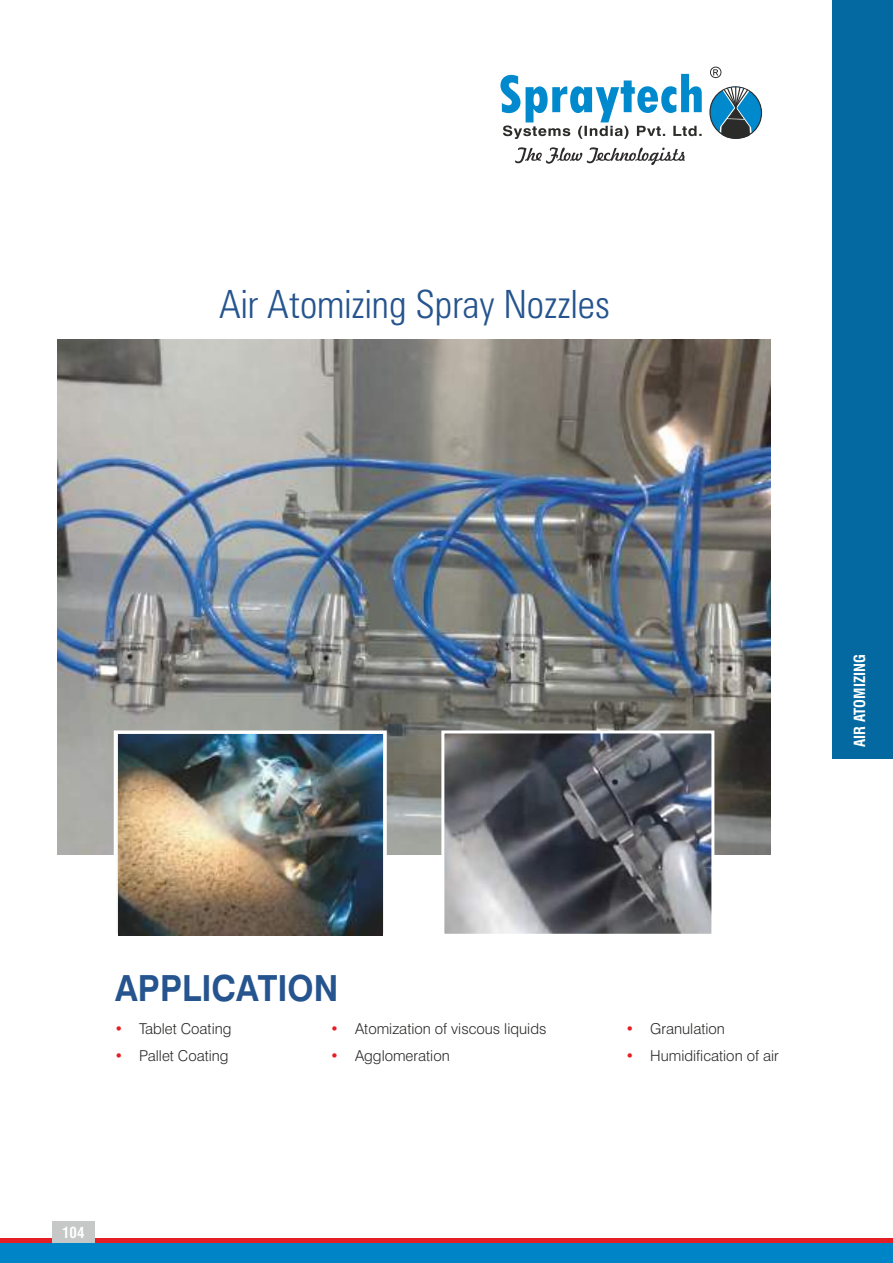
<style>
.page{position:relative;width:893px;height:1263px;background:#fff}
.page>*{position:absolute;margin:0;border:0;box-sizing:border-box;transform-origin:0 0}
.t1{font:300 condensed 39px "Zurich BT";color:#25548e}
.t2{font:700 36px "Swiss 721 BT";color:#25548e;scale:.92 1}
.t3{font:300 15px "Swiss 721 BT";color:#2b2b2a}
.t4{font:700 condensed 15px "Swiss 721 BT";color:#fff}
.s1{color:#e31f25}
</style>
<div class="page">
<div style="left:833px;top:0;width:60px;height:759px;background:#0469a0"></div>
<img style="left:58px;top:340px;width:712px;height:514px">
<svg style="left:114px;top:730px;width:273px;height:206px"></svg>
<img style="left:119px;top:734px;width:264px;height:202px">
<img style="left:445px;top:734px;width:265px;height:199px">
<div style="left:441px;top:730px;width:273px;height:207px;border:3px solid #fff"></div>
<svg style="left:515px;top:147px;width:170px;height:18px"></svg>
<svg style="left:500px;top:74px;width:202px;height:65px"></svg>
<svg style="left:709px;top:86px;width:53px;height:53px"></svg>
<svg style="left:718px;top:86px;width:35px;height:53px;background:#487b94"></svg>
<svg style="left:710px;top:67px;width:11px;height:11px"></svg>
<div style="left:0;top:1243px;width:893px;height:20px;background:#0084c8"></div>
<div style="left:0;top:1238px;width:893px;height:5px;background:#e31f25"></div>
<div style="left:52px;top:1222px;width:43px;height:21px;background:#c6c7c7"></div>
<h1 class="t1" style="left:219px;top:288px;width:393px">Air Atomizing Spray Nozzles</h1>
<p class="t4" style="left:854px;top:747px;width:94px;rotate:-90deg">AIR ATOMIZING</p>
<h2 class="t2" style="left:115px;top:974px;width:244px">APPLICATION</h2>
<p class="t3" style="left:114px;top:1023px;width:119px"><span class="s1">•</span> Tablet Coating</p>
<p class="t3" style="left:114px;top:1050px;width:116px"><span class="s1">•</span> Pallet Coating</p>
<p class="t3" style="left:330px;top:1023px;width:218px"><span class="s1">•</span> Atomization of viscous liquids</p>
<p class="t3" style="left:330px;top:1050px;width:121px"><span class="s1">•</span> Agglomeration</p>
<p class="t4" style="left:62px;top:1226px;width:24px">104</p>
<p class="t3" style="left:625px;top:1023px;width:101px"><span class="s1">•</span> Granulation</p>
<p class="t3" style="left:625px;top:1050px;width:155px"><span class="s1">•</span> Humidification of air</p>
</div>
